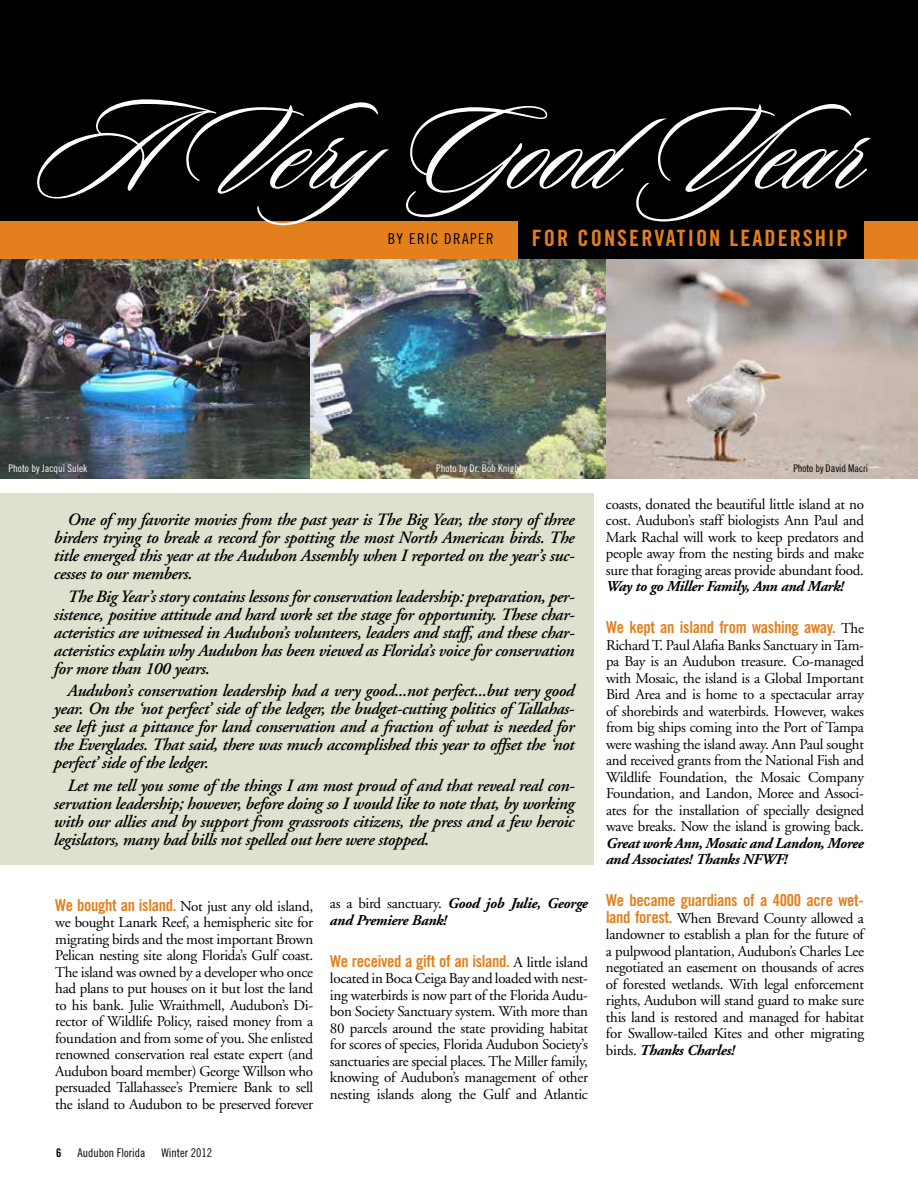
<style>
.page{position:relative;width:918px;height:1188px;background:#fff}
.page>*{position:absolute;margin:0;border:0;box-sizing:border-box;transform-origin:0 0}
.t1{font:130.95px "Sloop Script One";color:#fff}
.t2{font:22.5px "Trade Gothic Bold Cond Twenty";letter-spacing:.09em;color:#e37f1c}
.t3{font:italic 600 17.25px/18px "Adobe Garamond";letter-spacing:-.02em;color:#000;text-align:justify}
.t4{font:16.5px "Trade Gothic Bold Cond Twenty";letter-spacing:-.02em;color:#e37f1c}
.t5{font:15px/16.5px "Adobe Garamond";letter-spacing:-.02em;color:#000;text-align:justify}
.t6{font:italic 700 15px/16.5px "Adobe Garamond";letter-spacing:-.02em;color:#000}
.t7{font:15px "Trade Gothic Cond Eighteen";color:#000}
.t8{font:12px "Trade Gothic Cond Eighteen";color:#000}
.t9{font:12px "Trade Gothic Bold Cond Twenty";color:#000}
.t10{font:10.5px "Trade Gothic Cond Eighteen";color:#fff}
.t11{font:10.5px "Trade Gothic Cond Eighteen";letter-spacing:-.01em;color:#000}
.s1{font-family:"Trade Gothic Bold Cond Twenty";font-size:16.5px;color:#e37f1c}
.s2{font-weight:400;font-style:normal}
.s3{font-family:"Adobe Garamond";font-size:15px;color:#000}
.s4{font-weight:700;font-style:italic}
</style>
<div class="page">
<img style="left:606px;top:259px;width:312px;height:220px">
<img style="left:0;top:259px;width:606px;height:220px">
<div style="left:0;top:0;width:918px;height:259px;background:#000"></div>
<div style="left:0;top:221px;width:517px;height:38px;background:#e37f1c"></div>
<div style="left:864px;top:221px;width:54px;height:38px;background:#e37f1c"></div>
<div style="left:0;top:494px;width:594px;height:371px;background:#dfe1cf"></div>
<h1 class="t1" style="left:38px;top:83px;width:827px">A VeryGood Year</h1>
<p class="t7" style="left:388px;top:230px;width:37px">By Eric</p>
<p class="t7" style="left:444px;top:230px;width:18px">Draper</p>
<h2 class="t2" style="left:532px;top:225px;width:59px">FOR CONSE</h2>
<h2 class="t2" style="left:641px;top:225px;width:48px">RVATION</h2>
<h2 class="t2" style="left:730px;top:225px;width:86px">LEADERSHIP</h2>
<p class="t10" style="left:9px;top:462px;width:80px">Photo by Jacqui Sulek</p>
<p class="t10" style="left:436px;top:462px;width:87px">Photo by Dr. Bob Knight</p>
<p class="t11" style="left:793px;top:462px;width:76px">Photo by David Macri</p>
<p class="t3" style="left:54px;top:511px;width:522px;text-indent:14px">One of my favorite movies from the past year is The Big Year, the story of three birders trying to break a record for spotting the most North American birds. The title emerged this year at the Audubon Assembly when I reported on the year’s suc&shy;cesses to our members.</p>
<p class="t3" style="left:54px;top:588px;width:522px;text-indent:14px">The Big Year’s story contains lessons for conservation leadership: preparation, per&shy;sistence, positive attitude and hard work set the stage for opportunity. These char&shy;acteristics are witnessed in Audubon’s volunteers, leaders and staff, and these char&shy;acteristics explain why Audubon has been viewed as Florida’s voice for conservation for more than 100 years.</p>
<p class="t3" style="left:54px;top:682px;width:522px;text-indent:14px">Audubon’s conservation leadership had a very good...not perfect...but very good year. On the ‘not perfect’ side of the ledger, the budget-cutting politics of Tallahas&shy;see left just a pittance for land conservation and a fraction of what is needed for the Everglades. That said, there was much accomplished this year to offset the ‘not perfect’ side of the ledger.</p>
<p class="t3" style="left:54px;top:777px;width:522px;text-indent:14px">Let me tell you some of the things I am most proud of and that reveal real con&shy;servation leadership; however, before doing so I would like to note that, by working with our allies and by support from grassroots citizens, the press and a few heroic legislators, many bad bills not spelled out here were stopped.</p>
<p class="t5" style="left:55px;top:898px;width:259px"><span class="s1">We bought an island.</span> Not just any old island, we bought Lanark Reef, a hemispheric site for migrating birds and the most important Brown Pelican nesting site along Florida’s Gulf coast.<br>The island was owned by a developer who once had plans to put houses on it but lost the land to his bank. Julie Wraithmell, Audubon’s Di&shy;rector of Wildlife Policy, raised money from a foundation and from some of you. She enlisted renowned conservation real estate expert (and Audubon board member) George Willson who persuaded Tallahassee’s Premiere Bank to sell the island to Audubon to be preserved forever</p>
<p class="t6" style="left:330px;top:896px;width:259px"><span class="s2">as a bird sanctuary.</span> Good job Julie, George and Premiere Bank!</p>
<p class="t4" style="left:330px;top:951px;width:259px">We received a gift of an island. <span class="s3">A little island</span></p>
<p class="t5" style="left:330px;top:971px;width:260px">located in Boca Ceiga Bay and loaded with nest&shy;ing waterbirds is now part of the Florida Audu&shy;bon Society Sanctuary system. With more than 80 parcels around the state providing habitat for scores of species, Florida Audubon Society’s sanctuaries are special places. The Miller family, knowing of Audubon’s management of other nesting islands along the Gulf and Atlantic</p>
<p class="t9" style="left:56px;top:1145px;width:7px">6</p>
<p class="t8" style="left:77px;top:1146px;width:69px">Audubon Florida</p>
<p class="t8" style="left:161px;top:1146px;width:52px">Winter 2012</p>
<p class="t5" style="left:606px;top:496px;width:260px">coasts, donated the beautiful little island at no cost. Audubon’s staff biologists Ann Paul and Mark Rachal will work to keep predators and people away from the nesting birds and make sure that foraging areas provide abundant food.</p>
<p class="t6" style="left:606px;top:579px;width:239px">Way to go Miller Family, Ann and Mark!</p>
<p class="t4" style="left:606px;top:617px;width:260px">We kept an island from washing away. <span class="s3">The</span></p>
<p class="t5" style="left:606px;top:637px;width:260px">Richard T. Paul Alafia Banks Sanctuary in Tam&shy;pa Bay is an Audubon treasure. Co-managed with Mosaic, the island is a Global Important Bird Area and is home to a spectacular array of shorebirds and waterbirds. However, wakes from big ships coming into the Port of Tampa were washing the island away. Ann Paul sought and received grants from the National Fish and Wildlife Foundation, the Mosaic Company Foundation, and Landon, Moree and Associ&shy;ates for the installation of specially designed wave breaks. Now the island is growing back.</p>
<p class="t6" style="left:606px;top:835px;width:260px">Great work Ann, Mosaic and Landon, Moree and Associates! Thanks NFWF!</p>
<p class="t4" style="left:606px;top:890px;width:260px">We became guardians of a 4000 acre wet-</p>
<p class="t5" style="left:606px;top:910px;width:260px"><span class="s1">land forest.</span> When Brevard County allowed a landowner to establish a plan for the future of a pulpwood plantation, Audubon’s Charles Lee negotiated an easement on thousands of acres of forested wetlands. With legal enforcement rights, Audubon will stand guard to make sure this land is restored and managed for habitat for Swallow-tailed Kites and other migrating birds. <span class="s4">Thanks Charles!</span></p>
</div>
